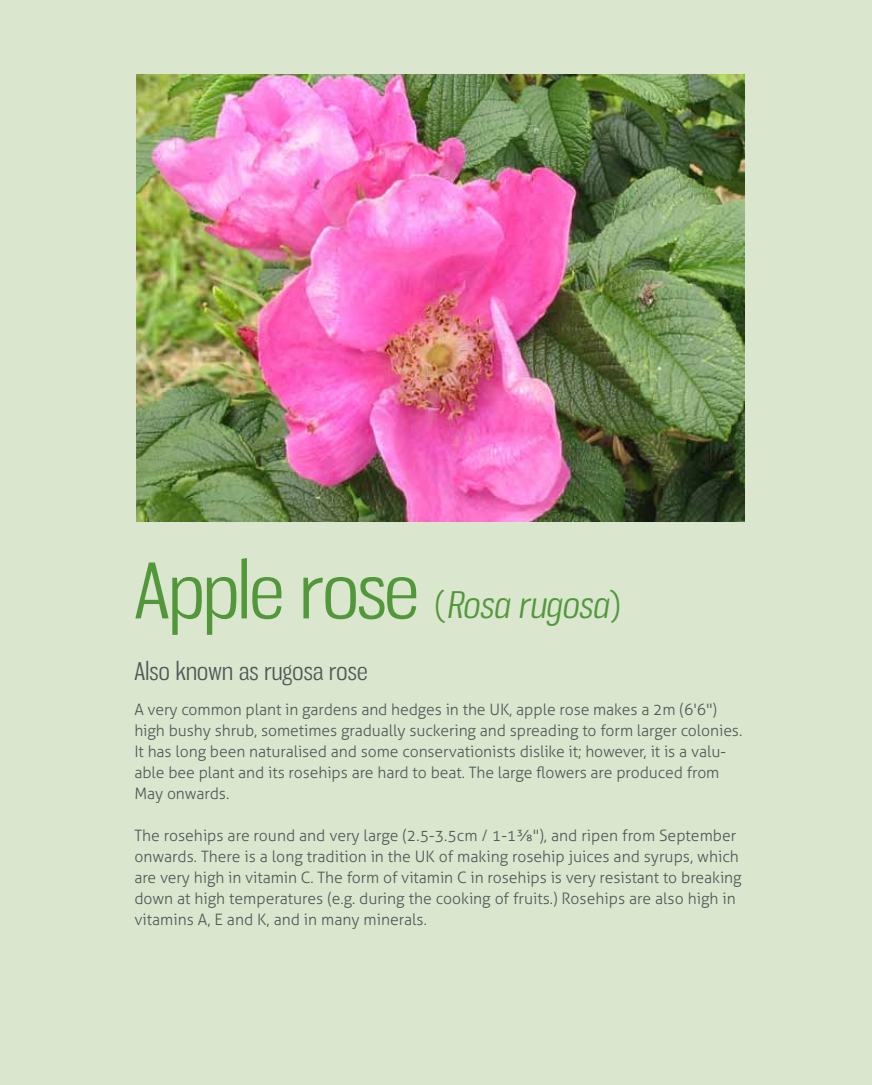
<style>
.page{position:relative;width:872px;height:1085px;background:#fff}
.page>*{position:absolute;margin:0;border:0;box-sizing:border-box;transform-origin:0 0}
.t1{font:italic 36px "Gnuolane Bk";letter-spacing:.01em;color:#52983a;scale:1.05 1}
.t2{font:24px "Gnuolane Bk";letter-spacing:.01em;color:#525757;scale:1.05 1}
.t3{font:300 15.75px/21px "Aller";letter-spacing:-.005em;color:#525757}
.s1{font-style:normal;font-size:75px}
.s2{font-style:normal}
</style>
<div class="page">
<div style="left:0;top:0;width:872px;height:1084px;background:#dae6ce"></div>
<img style="left:136px;top:75px;width:608px;height:446px">
<h1 class="t1" style="left:134px;top:583px;width:464px"><span class="s1">Apple rose</span> <span class="s2">(</span>Rosa rugosa<span class="s2">)</span></h1>
<h2 class="t2" style="left:134px;top:656px;width:224px">Also known as rugosa rose</h2>
<p class="t3" style="left:134px;top:698px;width:609px">A very common plant in gardens and hedges in the UK, apple rose makes a 2m (6'6") high bushy shrub, sometimes gradually suckering and spreading to form larger colonies.<br>It has long been naturalised and some conservationists dislike it; however, it is a valu&shy;able bee plant and its rosehips are hard to beat. The large flowers are produced from May onwards.</p>
<p class="t3" style="left:134px;top:824px;width:609px">The rosehips are round and very large (2.5-3.5cm / 1-13/8"), and ripen from September onwards. There is a long tradition in the UK of making rosehip juices and syrups, which are very high in vitamin C. The form of vitamin C in rosehips is very resistant to breaking down at high temperatures (e.g. during the cooking of fruits.) Rosehips are also high in vitamins A, E and K, and in many minerals.</p>
</div>
